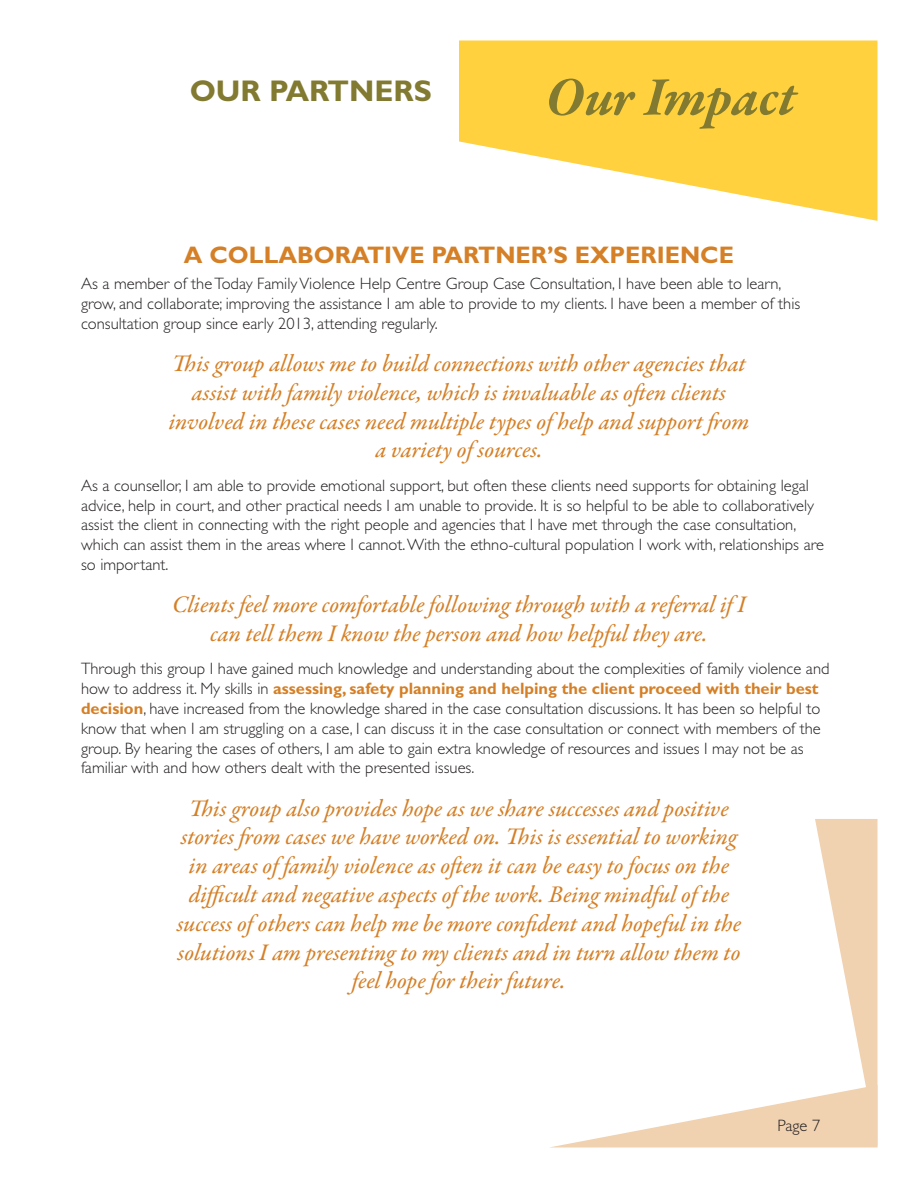
<style>
.page{position:relative;width:918px;height:1188px;background:#fff}
.page>*{position:absolute;margin:0;border:0;box-sizing:border-box;transform-origin:0 0}
.Headers{font:italic 700 55.5px "Garamond Premr Pro";letter-spacing:-.005em;color:#817a30}
.Heading_Titles{font:700 30px "Gill Sans Std";color:#817a30}
.Outquote_-_Garamond{font:24px/28.8px "Garamond Premr Pro Med It";letter-spacing:-.005em;color:#d58027;text-align:center}
.Subtitles{font:700 24px "Gill Sans Std";color:#d58027}
.t1{font:300 16.5px/19.8px "Gill Sans Std";color:#231f20}
.s1{font-weight:700;color:#d58027}
</style>
<div class="page">
<svg style="left:550px;top:819px;width:328px;height:329px"></svg>
<svg style="left:459px;top:40px;width:419px;height:181px;fill:#ffd13f"></svg>
<p class="Heading_Titles" style="left:190px;top:73px;width:244px">OUR PARTNERS</p>
<p class="Headers" style="left:545px;top:63px;width:252px">Our Impact</p>
<p class="Subtitles" style="left:184px;top:240px;width:552px">A COLLABORATIVE PARTNER’S EXPERIENCE</p>
<p class="t1" style="left:81px;top:274px;width:721px">As a member of the Today Family Violence Help Centre Group Case Consultation, I have been able to learn, grow, and collaborate; improving the assistance I am able to provide to my clients. I have been a member of this consultation group since early 2013, attending regularly.</p>
<p class="Outquote_-_Garamond" style="left:169px;top:350px;width:582px">This group allows me to build connections with other agencies that assist with family violence, which is invaluable as often clients involved in these cases need multiple types of help and support from a variety of sources.</p>
<p class="t1" style="left:81px;top:476px;width:745px">As a counsellor, I am able to provide emotional support, but often these clients need supports for obtaining legal advice, help in court, and other practical needs I am unable to provide. It is so helpful to be able to collaboratively assist the client in connecting with the right people and agencies that I have met through the case consultation, which can assist them in the areas where I cannot. With the ethno-cultural population I work with, relationships are so important.</p>
<p class="Outquote_-_Garamond" style="left:172px;top:592px;width:575px">Clients feel more comfortable following through with a referral if I can tell them I know the person and how helpful they are.</p>
<p class="t1" style="left:81px;top:659px;width:750px">Through this group I have gained much knowledge and understanding about the complexities of family violence and how to address it. My skills in <span class="s1">assessing, safety planning and helping the client proceed with their best decision</span>, have increased from the knowledge shared in the case consultation discussions. It has been so helpful to know that when I am struggling on a case, I can discuss it in the case consultation or connect with members of the group. By hearing the cases of others, I am able to gain extra knowledge of resources and issues I may not be as familiar with and how others dealt with the presented issues.</p>
<p class="Outquote_-_Garamond" style="left:177px;top:795px;width:566px">This group also provides hope as we share successes and positive stories from cases we have worked on. This is essential to working in areas of family violence as often it can be easy to focus on the difficult and negative aspects of the work. Being mindful of the success of others can help me be more confident and hopeful in the solutions I am presenting to my clients and in turn allow them to feel hope for their future.</p>
<p class="t1" style="left:777px;top:1116px;width:44px">Page 7</p>
</div>
